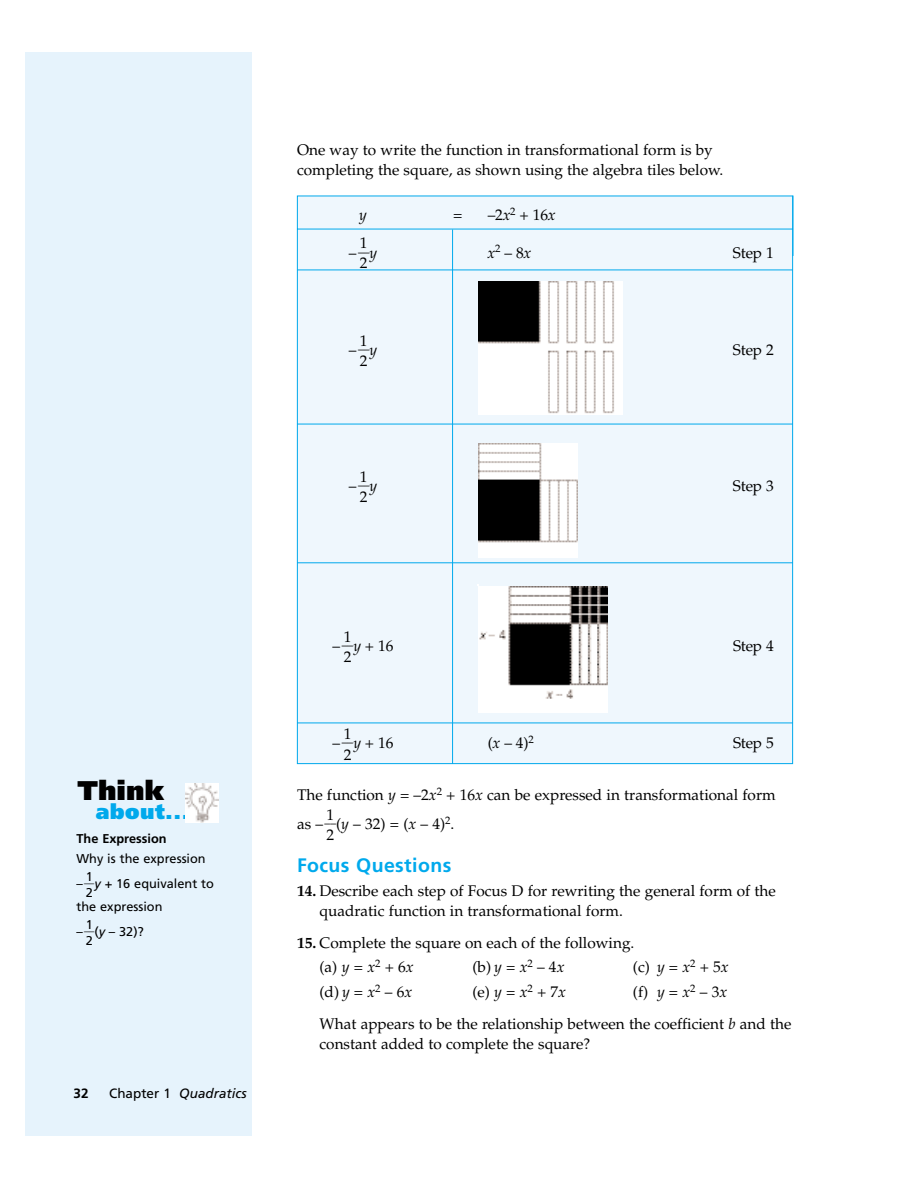
<style>
.page{position:relative;width:918px;height:1188px;background:#fff}
.page>*{position:absolute;margin:0;border:0;box-sizing:border-box;transform-origin:0 0}
.t1{font:900 27px "Frutiger";color:#000}
.t2{font:900 21px "Frutiger";letter-spacing:.025em;color:#00a9ec}
.t3{font:700 19.5px "Frutiger";letter-spacing:.02em;color:#00a9ec}
.t4{font:15.3px/20px "Palatino";color:#000}
.t5{font:15.3px "Mathematical Pi One";color:#000;scale:.37 1}
.t6{font:italic 15.3px "Palatino";color:#000}
.t7{font:italic 13.5px "Frutiger";color:#000}
.t8{font:700 13.5px "Frutiger";color:#000}
.t9{font:12.75px/25.5px "Frutiger";color:#000}
.t10{font:700 12.75px "Frutiger";color:#000}
.s1{font-style:italic}
.s2{font-family:"Palatino"}
.s3{font-family:"Palatino";font-style:italic}
.s4{font-style:normal}
.s5{font-family:"Mathematical Pi One"}
.s6{font-weight:700}
</style>
<div class="page">
<div style="left:26px;top:52px;width:226px;height:1084px;background:#e6f3fc"></div>
<img style="left:186px;top:783px;width:33px;height:39px">
<div style="left:296px;top:195px;width:498px;height:569px;background:#eff7fd"></div>
<hr style="left:297px;top:270px;width:496px;height:1px;background:#00a9ec">
<hr style="left:297px;top:424px;width:496px;height:1px;background:#00a9ec">
<hr style="left:297px;top:562px;width:496px;height:1px;background:#00a9ec">
<hr style="left:297px;top:723px;width:496px;height:1px;background:#00a9ec">
<hr style="left:452px;top:229px;width:1px;height:535px;background:#00a9ec">
<hr style="left:793px;top:196px;width:1px;height:60px;background:#00a9ec">
<img style="left:478px;top:281px;width:144px;height:133px">
<img style="left:479px;top:444px;width:99px;height:114px">
<img style="left:479px;top:586px;width:129px;height:127px">
<p class="t4" style="left:297px;top:142px;width:428px">One way to write the function in transformational form is by completing the square, as shown using the algebra tiles below.</p>
<p class="t6" style="left:359px;top:208px;width:9px">y</p>
<p class="t4" style="left:453px;top:206px;width:11px">=</p>
<p class="t4" style="left:488px;top:206px;width:69px">–2<span class="s1">x</span><sup>2</sup> + 16<span class="s1">x</span></p>
<p class="t5" style="left:349px;top:247px;width:78px"><span class="s2">–</span>--<span class="s3">y</span></p>
<p class="t4" style="left:360px;top:235px;width:9px">1<br>2</p>
<p class="t6" style="left:488px;top:246px;width:45px">x<sup>2</sup> <span class="s4">– 8</span>x</p>
<p class="t4" style="left:733px;top:244px;width:42px">Step 1</p>
<p class="t4" style="left:360px;top:332px;width:9px">1<br>2</p>
<p class="t4" style="left:733px;top:342px;width:42px">Step 2</p>
<p class="t5" style="left:349px;top:344px;width:78px"><span class="s2">–</span>--<span class="s3">y</span></p>
<p class="t4" style="left:360px;top:468px;width:9px">1<br>2</p>
<p class="t4" style="left:733px;top:477px;width:42px">Step 3</p>
<p class="t5" style="left:349px;top:480px;width:78px"><span class="s2">–</span>--<span class="s3">y</span></p>
<h1 class="t1" style="left:78px;top:780px;width:88px">Think</h1>
<h2 class="t2" style="left:96px;top:803px;width:95px">about...</h2>
<p class="t10" style="left:76px;top:834px;width:92px">The Expression</p>
<p class="t9" style="left:76px;top:847px;width:139px">Why is the expression –<span class="s5">--</span><span class="s1">y</span> + 16 equivalent to</p>
<p class="t9" style="left:86px;top:869px;width:9px;line-height:16.6px">1<br>2</p>
<p class="t9" style="left:77px;top:895px;width:88px">the expression –<span class="s5">--</span>(<span class="s1">y</span> – 32)?</p>
<p class="t9" style="left:86px;top:917px;width:9px;line-height:16.6px">1<br>2</p>
<p class="t8" style="left:74px;top:1088px;width:17px">32</p>
<p class="t7" style="left:109px;top:1088px;width:139px"><span class="s4">Chapter 1</span> Quadratics</p>
<p class="t4" style="left:344px;top:628px;width:9px">1<br>2</p>
<p class="t4" style="left:733px;top:637px;width:42px">Step 4</p>
<p class="t4" style="left:333px;top:637px;width:62px">–<span class="s5">--</span><span class="s1">y</span> + 16</p>
<p class="t4" style="left:344px;top:725px;width:9px;line-height:21px">1<br>2</p>
<p class="t4" style="left:488px;top:735px;width:48px">(<span class="s1">x</span> – 4)<sup>2</sup></p>
<p class="t4" style="left:733px;top:735px;width:42px">Step 5</p>
<p class="t4" style="left:333px;top:735px;width:62px">–<span class="s5">--</span><span class="s1">y</span> + 16</p>
<p class="t4" style="left:297px;top:782px;width:480px;line-height:28.8px">The function <span class="s1">y</span> = –2<span class="s1">x</span><sup>2</sup> + 16<span class="s1">x</span> can be expressed in transformational form as –<span class="s5">--</span>(<span class="s1">y</span> – 32) = (<span class="s1">x</span> – 4)<sup>2</sup>.</p>
<p class="t4" style="left:327px;top:806px;width:9px">1<br>2</p>
<p class="t3" style="left:297px;top:857px;width:156px">Focus Questions</p>
<p class="t4" style="left:319px;top:883px;width:458px;text-indent:-22px"><span class="s6">14.</span> Describe each step of Focus D for rewriting the general form of the quadratic function in transformational form.</p>
<p class="t4" style="left:319px;top:932px;width:316px;line-height:24.5px;text-indent:-22px"><span class="s6">15.</span> Complete the square on each of the following. (a) <span class="s1">y</span> = <span class="s1">x</span><sup>2</sup> + 6<span class="s1">x</span></p>
<p class="t4" style="left:473px;top:959px;width:93px">(b) <span class="s1">y</span> = <span class="s1">x</span><sup>2</sup> – 4<span class="s1">x</span></p>
<p class="t4" style="left:633px;top:959px;width:97px">(c) <span class="s1">y</span> = <span class="s1">x</span><sup>2</sup> + 5<span class="s1">x</span></p>
<p class="t4" style="left:319px;top:977px;width:473px;line-height:32px;text-indent:314px">(f) <span class="s1">y</span> = <span class="s1">x</span><sup>2</sup> – 3<span class="s1">x<br></span>What appears to be the relationship between the coefficient <span class="s1">b</span> and the</p>
<p class="t4" style="left:319px;top:1035px;width:272px">constant added to complete the square?</p>
<p class="t4" style="left:320px;top:983px;width:94px">(d) <span class="s1">y</span> = <span class="s1">x</span><sup>2</sup> – 6<span class="s1">x</span></p>
<p class="t4" style="left:472px;top:983px;width:95px">(e) <span class="s1">y</span> = <span class="s1">x</span><sup>2</sup> + 7<span class="s1">x</span></p>
</div>
